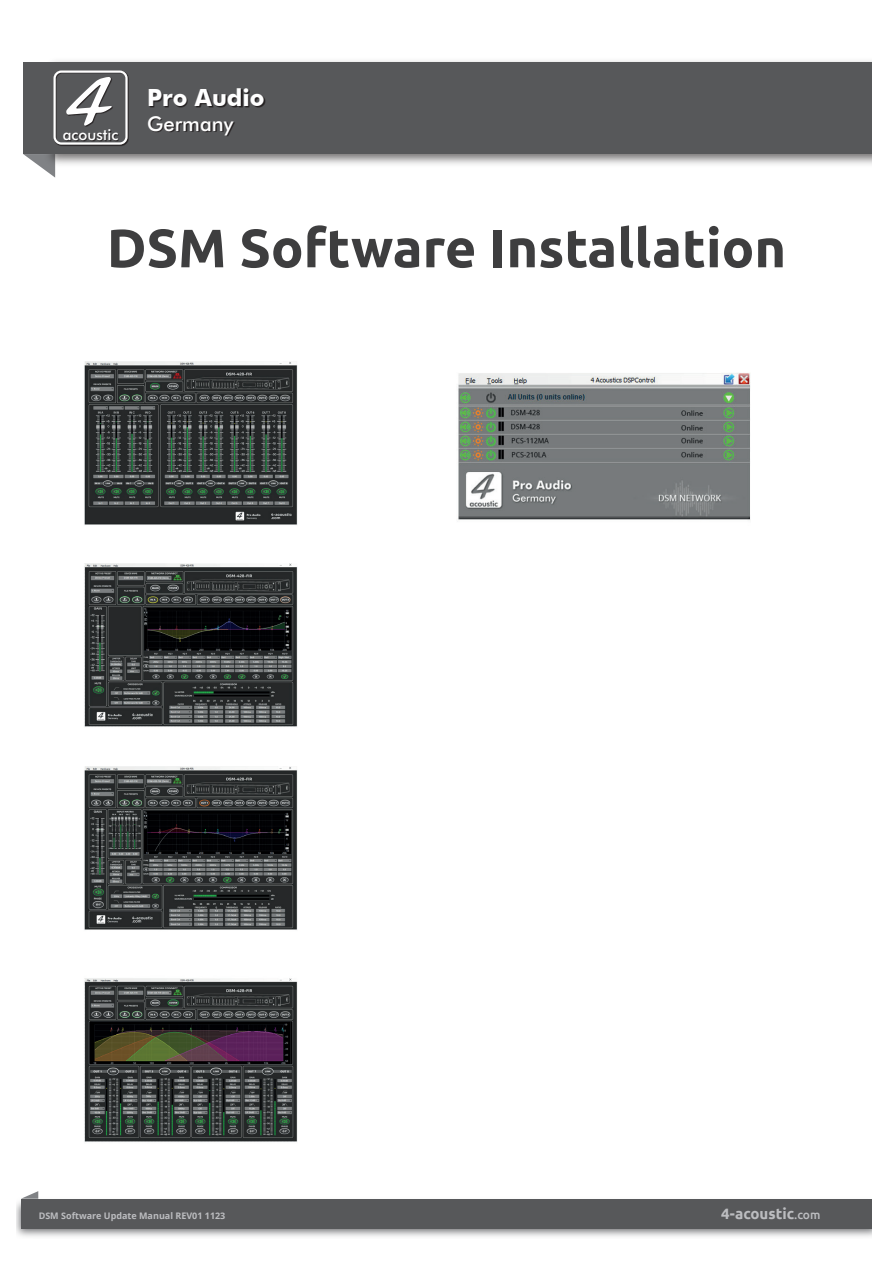
<style>
.page{position:relative;width:893px;height:1263px;background:#fff}
.page>*{position:absolute;margin:0;border:0;box-sizing:border-box;transform-origin:0 0}
.t1{font:72.6px "Blacklight D";color:#fff}
.t2{font:700 54px "Ubuntu";color:#3e3e3f}
.t3{font:700 23.7px "Futura BT";color:#fff}
.t4{font:500 20.25px "Futura BT";color:#fff}
.t5{font:500 15.15px "Futura BT";color:#fff}
.t6{font:700 15px "Ubuntu";color:#bcbdc0}
.t7{font:700 9px "Open Sans";color:#bcbdc0}
.s1{font-weight:500;font-size:12px}
</style>
<div class="page">
<img style="left:16px;top:1191px;width:856px;height:46px">
<svg style="left:21px;top:1191px;width:17px;height:8px"></svg>
<div style="left:21px;top:1199px;width:851px;height:29px;background:#57585a"></div>
<div style="left:23px;top:62px;width:849px;height:92px;background:#57585a"></div>
<img style="left:23px;top:59px;width:303px;height:119px">
<div style="left:53px;top:70px;width:75px;height:75px;border:2px solid #fff;border-radius:7px"></div>
<img style="left:84px;top:361px;width:214px;height:164px">
<img style="left:84px;top:563px;width:214px;height:164px">
<img style="left:84px;top:766px;width:214px;height:376px">
<img style="left:458px;top:373px;width:293px;height:147px">
<h1 class="t1" style="left:67px;top:55px;width:48px">4</h1>
<h3 class="t5" style="left:63px;top:125px;width:57px">acoustic</h3>
<h3 class="t3" style="left:147px;top:83px;width:119px">Pro Audio</h3>
<h3 class="t4" style="left:147px;top:111px;width:88px">Germany</h3>
<h2 class="t2" style="left:107px;top:215px;width:681px">DSM Software Installation</h2>
<p class="t7" style="left:39px;top:1210px;width:188px">DSM Software Update Manual REV01 1123</p>
<h3 class="t6" style="left:721px;top:1205px;width:101px">4-acoustic<span class="s1">.com</span></h3>
</div>
